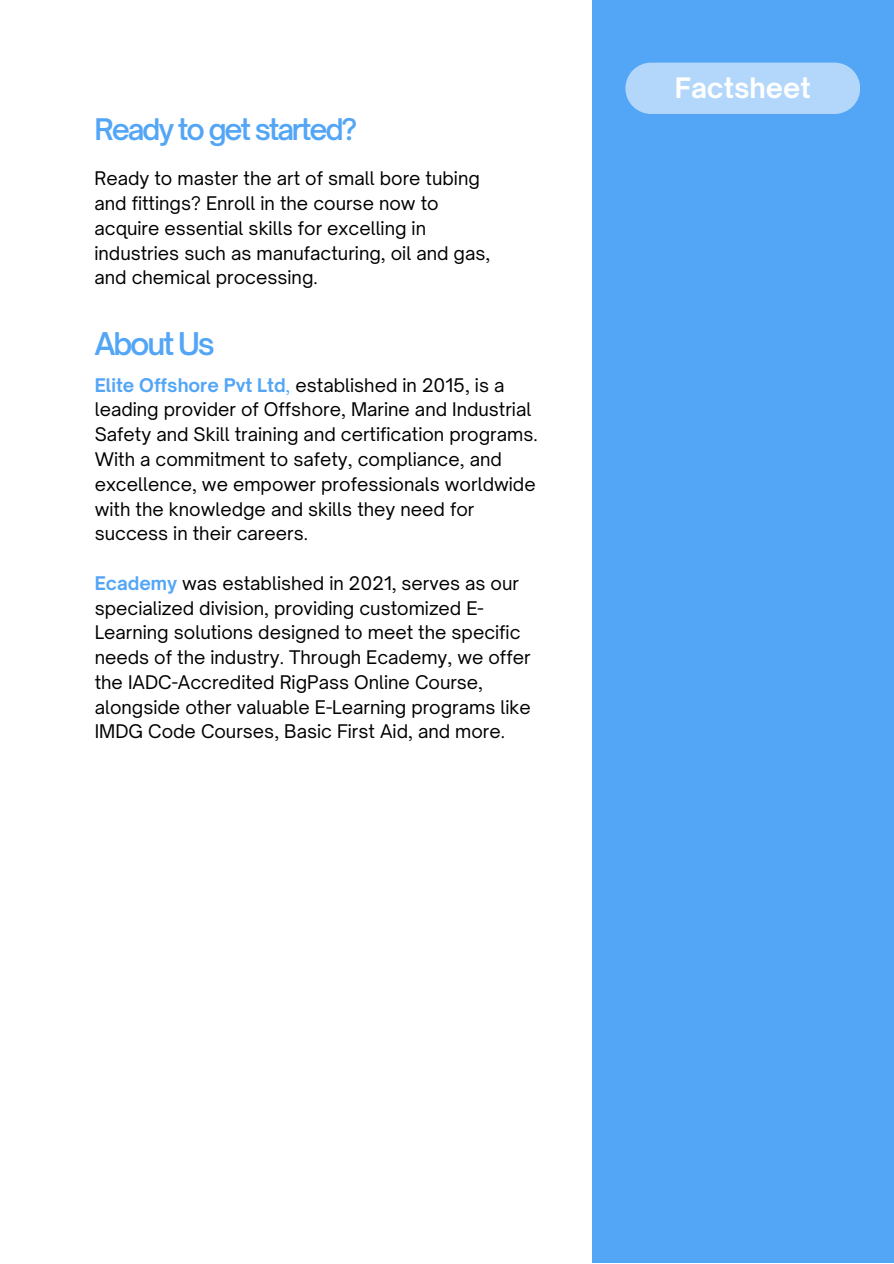
<style>
.page{position:relative;width:894px;height:1264px;background:#fff}
.page>*{position:absolute;margin:0;border:0;box-sizing:border-box;transform-origin:0 0}
.t1{font:600 30px "Open Sauce One";letter-spacing:-.075em;color:#53a5f6}
.t2{font:600 28.5px "Open Sauce One";letter-spacing:-.075em;color:#53a5f6}
.t3{font:700 27px "Open Sauce One";color:#fff}
.t4{font:18px/24.8px "Open Sauce One";color:#000001}
.s1{font-weight:700;color:#53a5f6}
.s2{color:#53a5f6}
</style>
<div class="page">
<div style="left:591px;top:0;width:302px;height:1262px;background:#53a5f5"></div>
<div style="left:625px;top:63px;width:235px;height:51px;background:#b2d7fa"></div>
<p class="t2" style="left:94px;top:111px;width:264px">Ready to get started?</p>
<p class="t4" style="left:94px;top:166px;width:397px">Ready to master the art of small bore tubing and fittings? Enroll in the course now to acquire essential skills for excelling in industries such as manufacturing, oil and gas, and chemical processing.</p>
<p class="t1" style="left:94px;top:325px;width:122px">About Us</p>
<h1 class="t4" style="left:95px;top:372px;width:444px"><span class="s1">Elite Offshore Pvt Ltd</span><span class="s2">,</span> established in 2015, is a leading provider of Offshore, Marine and Industrial Safety and Skill training and certification programs.<br>With a commitment to safety, compliance, and excellence, we empower professionals worldwide with the knowledge and skills they need for success in their careers.</h1>
<p class="t4" style="left:95px;top:570px;width:437px"><span class="s1">Ecademy</span> was established in 2021, serves as our specialized division, providing customized E-Learning solutions designed to meet the specific needs of the industry. Through Ecademy, we offer the IADC-Accredited RigPass Online Course, alongside other valuable E-Learning programs like IMDG Code Courses, Basic First Aid, and more.</p>
<h2 class="t3" style="left:674px;top:71px;width:138px">Factsheet</h2>
</div>
